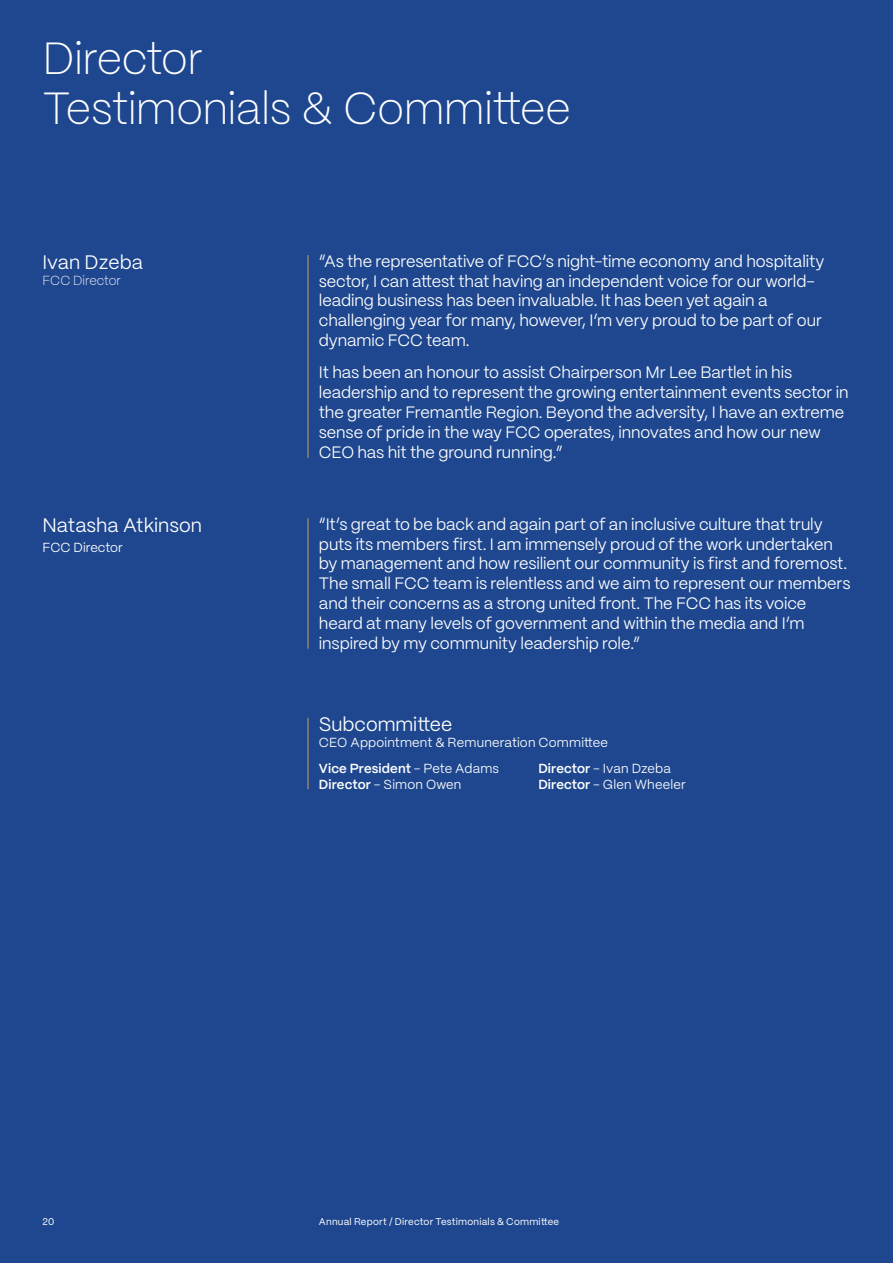
<style>
.page{position:relative;width:893px;height:1263px;background:#1e478f}
.page>*{position:absolute;margin:0;border:0;box-sizing:border-box;transform-origin:0 0}
.t1{font:200 45px/49.5px "PP Mori";letter-spacing:-.005em;color:#fff}
.t2{font:19.5px "PP Mori";color:#fff}
.t3{font:16.5px/19.8px "PP Mori";letter-spacing:-.005em;color:#fff}
.t4{font:13.2px/26.2px "PP Mori";letter-spacing:.015em;color:#fff}
.t5{font:200 13.2px "PP Mori";letter-spacing:.005em;color:#fff}
.t6{font:9.75px "PP Mori";letter-spacing:.025em;color:#fff}
.s1{font-weight:600}
</style>
<div class="page">
<hr style="left:308px;top:255px;width:1px;height:203px;background:#c5a05d">
<hr style="left:308px;top:518px;width:1px;height:131px;background:#c5a05d">
<hr style="left:308px;top:718px;width:1px;height:71px;background:#c5a05d">
<h1 class="t1" style="left:43px;top:31px;width:530px">Director<br>Testimonials &amp; Committee</h1>
<p class="t2" style="left:43px;top:245px;width:102px">Ivan Dzeba</p>
<p class="t5" style="left:43px;top:269px;width:80px">FCC Director</p>
<p class="t2" style="left:43px;top:508px;width:161px">Natasha Atkinson</p>
<p class="t4" style="left:43px;top:533px;width:82px">FCC Director</p>
<p class="t3" style="left:319px;top:250px;width:507px">“As the representative of FCC’s night-time economy and hospitality sector, I can attest that having an independent voice for our world&shy;leading business has been invaluable. It has been yet again a challenging year for many, however, I’m very proud to be part of our dynamic FCC team.</p>
<p class="t3" style="left:319px;top:362px;width:531px">It has been an honour to assist Chairperson Mr Lee Bartlet in his leadership and to represent the growing entertainment events sector in the greater Fremantle Region. Beyond the adversity, I have an extreme sense of pride in the way FCC operates, innovates and how our new CEO has hit the ground running.”</p>
<p class="t3" style="left:319px;top:513px;width:533px">“It’s great to be back and again part of an inclusive culture that truly puts its members first. I am immensely proud of the work undertaken by management and how resilient our community is first and foremost.<br>The small FCC team is relentless and we aim to represent our members and their concerns as a strong united front. The FCC has its voice heard at many levels of government and within the media and I’m inspired by my community leadership role.”</p>
<p class="t2" style="left:319px;top:708px;width:135px">Subcommittee</p>
<p class="t4" style="left:319px;top:729px;width:291px">CEO Appointment &amp; Remuneration Committee<br><span class="s1">Vice President</span> - Pete Adams</p>
<p class="t4" style="left:319px;top:770px;width:144px"><span class="s1">Director</span> - Simon Owen</p>
<p class="t4" style="left:538px;top:760px;width:149px;line-height:15.8px"><span class="s1">Director</span> - Ivan Dzeba<br><span class="s1">Director</span> - Glen Wheeler</p>
<p class="t6" style="left:43px;top:1213px;width:13px">20</p>
<p class="t6" style="left:319px;top:1213px;width:242px">Annual Report / Director Testimonials &amp; Committee</p>
</div>
